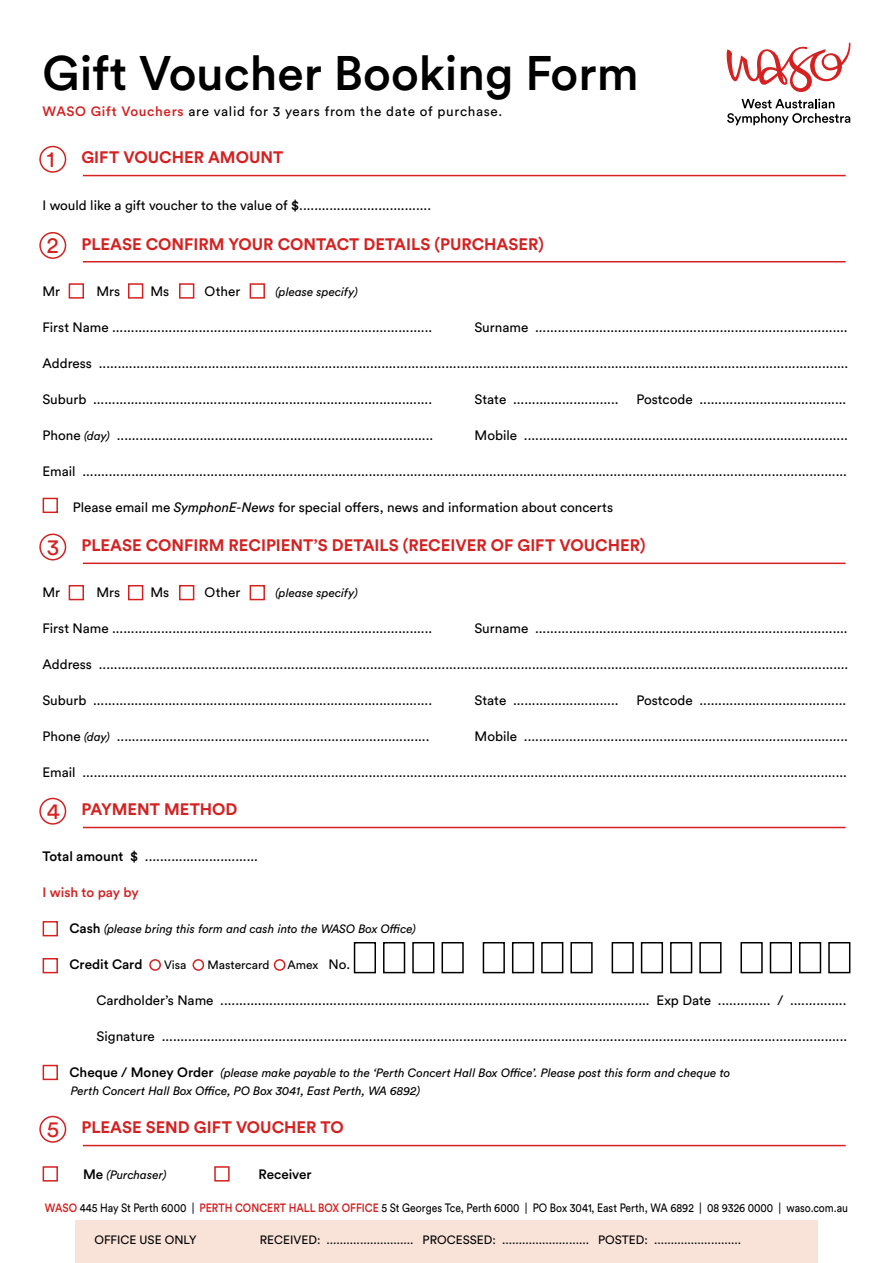
<style>
.page{position:relative;width:893px;height:1263px;background:#fff}
.page>*{position:absolute;margin:0;border:0;box-sizing:border-box;transform-origin:0 0}
.t1{font:500 48px "Circular Std";color:#000}
.t2{font:700 16.5px "Circular Std";color:#d42121}
.t3{font:13.5px "Circular Std";color:#000}
.t4{font:13.5px "Circular Std";letter-spacing:.05em;color:#000}
.t5{font:500 13.5px "Circular Std";color:#000}
.t6{font:500 13.5px "Circular Std";color:#d42121}
.t7{font:italic 12px/18px "Circular Std";color:#000}
.t8{font:12px "Circular Std";color:#000}
.t9{font:12px "Circular Std";color:#000;scale:.87 1}
.s1{font-weight:500;color:#d42121}
.s2{font-weight:400;font-size:22.5px}
.s3{font-weight:500}
.s4{font-style:italic;font-size:12px}
.s5{font-style:italic}
.s6{font-weight:500;font-style:normal;font-size:13.5px}
.s7{font-size:13.5px}
</style>
<div class="page">
<hr style="left:83px;top:175px;width:763px;height:1px;background:#d42121">
<div style="left:39px;top:146px;width:27px;height:27px;border:2px solid #d42121;border-radius:50%"></div>
<svg style="left:727px;top:43px;width:123px;height:49px"></svg>
<svg style="left:727px;top:99px;width:123px;height:26px"></svg>
<hr style="left:83px;top:1145px;width:763px;height:1px;background:#d42121">
<div style="left:39px;top:1116px;width:27px;height:27px;border:2px solid #d42121;border-radius:50%"></div>
<div style="left:43px;top:1166px;width:15px;height:15px;border:2px solid #d42121"></div>
<div style="left:214px;top:1166px;width:16px;height:15px;border:2px solid #d42121"></div>
<hr style="left:83px;top:261px;width:763px;height:1px;background:#d42121">
<div style="left:39px;top:232px;width:27px;height:27px;border:2px solid #d42121;border-radius:50%"></div>
<div style="left:69px;top:283px;width:15px;height:16px;border:2px solid #d42121"></div>
<div style="left:43px;top:498px;width:15px;height:15px;border:2px solid #d42121"></div>
<div style="left:128px;top:283px;width:15px;height:16px;border:2px solid #d42121"></div>
<div style="left:179px;top:283px;width:15px;height:16px;border:2px solid #d42121"></div>
<div style="left:250px;top:283px;width:15px;height:16px;border:2px solid #d42121"></div>
<hr style="left:83px;top:563px;width:763px;height:1px;background:#d42121">
<div style="left:39px;top:533px;width:27px;height:27px;border:2px solid #d42121;border-radius:50%"></div>
<div style="left:69px;top:585px;width:15px;height:15px;border:2px solid #d42121"></div>
<div style="left:128px;top:585px;width:15px;height:15px;border:2px solid #d42121"></div>
<div style="left:179px;top:585px;width:15px;height:15px;border:2px solid #d42121"></div>
<div style="left:250px;top:585px;width:15px;height:15px;border:2px solid #d42121"></div>
<hr style="left:83px;top:827px;width:763px;height:1px;background:#d42121">
<div style="left:39px;top:798px;width:27px;height:27px;border:2px solid #d42121;border-radius:50%"></div>
<div style="left:43px;top:921px;width:15px;height:15px;border:2px solid #d42121"></div>
<div style="left:43px;top:958px;width:15px;height:15px;border:2px solid #d42121"></div>
<div style="left:354px;top:942px;width:22px;height:31px;border:2px solid #000"></div>
<div style="left:383px;top:942px;width:22px;height:31px;border:2px solid #000"></div>
<div style="left:412px;top:942px;width:22px;height:31px;border:2px solid #000"></div>
<div style="left:441px;top:942px;width:23px;height:31px;border:2px solid #000"></div>
<div style="left:483px;top:942px;width:22px;height:31px;border:2px solid #000"></div>
<div style="left:512px;top:942px;width:22px;height:31px;border:2px solid #000"></div>
<div style="left:541px;top:942px;width:22px;height:31px;border:2px solid #000"></div>
<div style="left:570px;top:942px;width:23px;height:31px;border:2px solid #000"></div>
<div style="left:612px;top:942px;width:22px;height:31px;border:2px solid #000"></div>
<div style="left:641px;top:942px;width:22px;height:31px;border:2px solid #000"></div>
<div style="left:670px;top:942px;width:22px;height:31px;border:2px solid #000"></div>
<div style="left:699px;top:942px;width:22px;height:31px;border:2px solid #000"></div>
<div style="left:740px;top:942px;width:23px;height:31px;border:2px solid #000"></div>
<div style="left:770px;top:942px;width:22px;height:31px;border:2px solid #000"></div>
<div style="left:799px;top:942px;width:22px;height:31px;border:2px solid #000"></div>
<div style="left:828px;top:942px;width:22px;height:31px;border:2px solid #000"></div>
<div style="left:43px;top:1065px;width:15px;height:15px;border:2px solid #d42121"></div>
<div style="left:149px;top:959px;width:12px;height:12px;border:2px solid #d42121;border-radius:50%"></div>
<div style="left:193px;top:959px;width:11px;height:12px;border:2px solid #d42121;border-radius:50%"></div>
<div style="left:75px;top:1220px;width:743px;height:43px;background:#f9e3d9"></div>
<div style="left:274px;top:959px;width:11px;height:12px;border:2px solid #d42121;border-radius:50%"></div>
<h1 class="t1" style="left:43px;top:43px;width:598px">Gift Voucher Booking Form</h1>
<p class="t4" style="left:43px;top:103px;width:461px"><span class="s1">WASO Gift Vouchers</span> are valid for 3 years from the date of purchase.</p>
<p class="t2" style="left:47px;top:147px;width:238px"><span class="s2">1</span> GIFT VOUCHER AMOUNT</p>
<p class="t3" style="left:43px;top:197px;width:390px">I would like a gift voucher to the value of <span class="s3">$</span>...................................</p>
<p class="t2" style="left:47px;top:233px;width:499px"><span class="s2">2</span> PLEASE CONFIRM YOUR CONTACT DETAILS (PURCHASER)</p>
<p class="t3" style="left:43px;top:283px;width:19px">Mr</p>
<p class="t3" style="left:97px;top:283px;width:25px">Mrs</p>
<p class="t3" style="left:151px;top:283px;width:20px">Ms</p>
<p class="t3" style="left:205px;top:283px;width:37px">Other</p>
<p class="t7" style="left:275px;top:282px;width:84px">(please specify)</p>
<p class="t3" style="left:43px;top:319px;width:391px">First Name .....................................................................................</p>
<p class="t3" style="left:475px;top:319px;width:375px">Surname ...................................................................................</p>
<p class="t3" style="left:43px;top:355px;width:807px">Address .......................................................................................................................................................................................................</p>
<p class="t3" style="left:43px;top:391px;width:391px">Suburb ..........................................................................................</p>
<p class="t3" style="left:475px;top:391px;width:145px">State ............................</p>
<p class="t3" style="left:637px;top:391px;width:211px">Postcode .......................................</p>
<p class="t3" style="left:43px;top:427px;width:392px">Phone <span class="s4">(day)</span> ....................................................................................</p>
<p class="t3" style="left:475px;top:427px;width:375px">Mobile ......................................................................................</p>
<p class="t3" style="left:43px;top:463px;width:806px">Email ...........................................................................................................................................................................................................</p>
<p class="t3" style="left:73px;top:499px;width:542px">Please email me <span class="s5">SymphonE-News</span> for special offers, news and information about concerts</p>
<p class="t2" style="left:47px;top:535px;width:600px"><span class="s2">3</span> PLEASE CONFIRM RECIPIENT’S DETAILS (RECEIVER OF GIFT VOUCHER)</p>
<p class="t3" style="left:43px;top:584px;width:19px">Mr</p>
<p class="t3" style="left:97px;top:584px;width:25px">Mrs</p>
<p class="t3" style="left:151px;top:584px;width:20px">Ms</p>
<p class="t3" style="left:205px;top:584px;width:37px">Other</p>
<p class="t7" style="left:275px;top:584px;width:84px">(please specify)</p>
<p class="t3" style="left:43px;top:620px;width:391px">First Name .....................................................................................</p>
<p class="t3" style="left:475px;top:620px;width:375px">Surname ...................................................................................</p>
<p class="t3" style="left:43px;top:656px;width:807px">Address .......................................................................................................................................................................................................</p>
<p class="t3" style="left:43px;top:692px;width:391px">Suburb ..........................................................................................</p>
<p class="t3" style="left:475px;top:692px;width:145px">State ............................</p>
<p class="t3" style="left:637px;top:692px;width:211px">Postcode .......................................</p>
<p class="t3" style="left:43px;top:728px;width:388px">Phone <span class="s4">(day)</span> ...................................................................................</p>
<p class="t3" style="left:475px;top:728px;width:375px">Mobile ......................................................................................</p>
<p class="t3" style="left:43px;top:764px;width:806px">Email ...........................................................................................................................................................................................................</p>
<p class="t2" style="left:47px;top:799px;width:192px"><span class="s2">4</span> PAYMENT METHOD</p>
<p class="t3" style="left:43px;top:848px;width:217px"><span class="s3">Total amount $</span> ..............................</p>
<p class="t6" style="left:43px;top:884px;width:98px">I wish to pay by</p>
<p class="t7" style="left:70px;top:920px;width:348px"><span class="s6">Cash</span> (please bring this form and cash into the WASO Box Office)</p>
<p class="t5" style="left:70px;top:956px;width:74px">Credit Card</p>
<p class="t8" style="left:164px;top:958px;width:24px">Visa</p>
<p class="t8" style="left:208px;top:958px;width:64px">Mastercard</p>
<p class="t8" style="left:288px;top:958px;width:64px">Amex <span class="s7">No.</span></p>
<p class="t3" style="left:97px;top:992px;width:751px">Cardholder’s Name .................................................................................................................. Exp Date .............. / ...............</p>
<p class="t3" style="left:97px;top:1028px;width:752px">Signature ......................................................................................................................................................................................</p>
<p class="t7" style="left:70px;top:1064px;width:662px"><span class="s6">Cheque / Money Order</span> (please make payable to the ‘Perth Concert Hall Box Office’. Please post this form and cheque to<br>Perth Concert Hall Box Office, PO Box 3041, East Perth, WA 6892)</p>
<p class="t2" style="left:47px;top:1117px;width:299px"><span class="s2">5</span> PLEASE SEND GIFT VOUCHER TO</p>
<p class="t7" style="left:83px;top:1166px;width:85px"><span class="s6">Me</span> (Purchaser)</p>
<p class="t5" style="left:259px;top:1166px;width:55px">Receiver</p>
<p class="t9" style="left:45px;top:1200px;width:925px"><span class="s1">WASO</span> 445 Hay St Perth 6000 | <span class="s1">PERTH CONCERT HALL BOX OFFICE</span> 5 St Georges Tce, Perth 6000 | PO Box 3041, East Perth, WA 6892 | 08 9326 0000 | waso.com.au</p>
<p class="t8" style="left:94px;top:1233px;width:104px">OFFICE USE ONLY</p>
<p class="t8" style="left:260px;top:1233px;width:483px">RECEIVED: .......................... PROCESSED: .......................... POSTED: ..........................</p>
</div>
